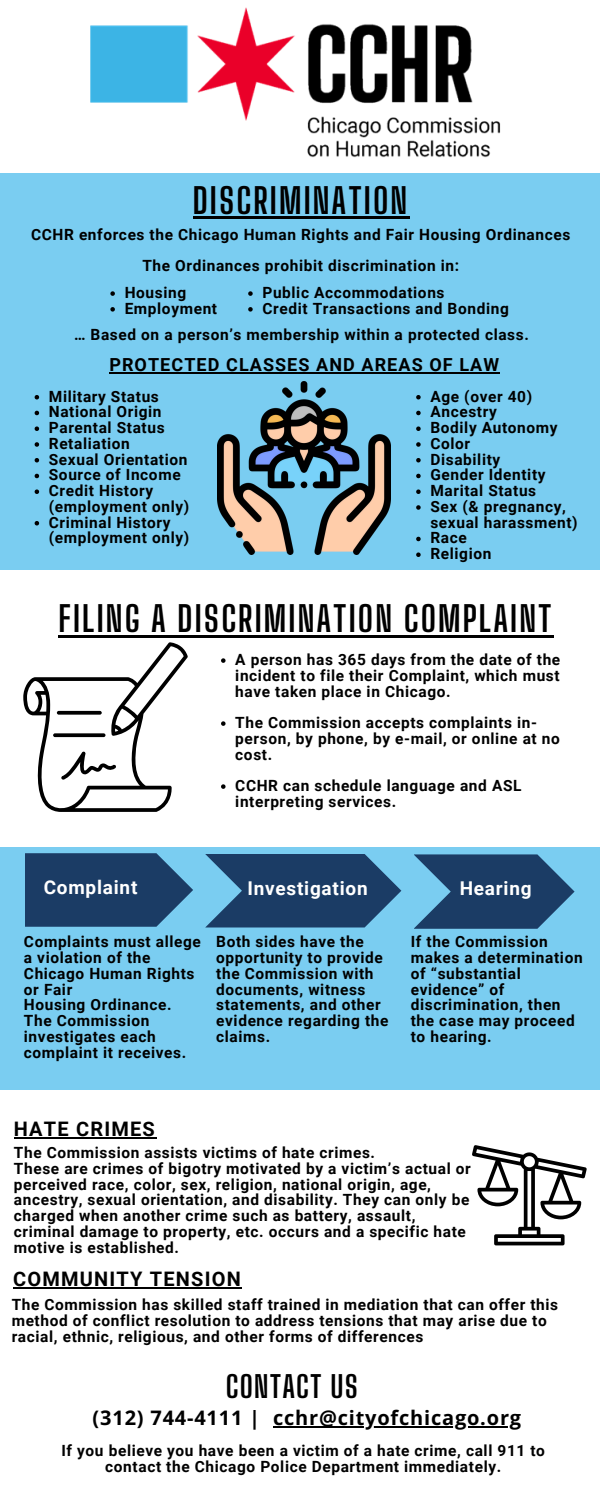
<style>
.page{position:relative;width:600px;height:1500px;background:#fff}
.page>*{position:absolute;margin:0;border:0;box-sizing:border-box;transform-origin:0 0}
.t1{font:700 35px "Big Shoulders Display";letter-spacing:.06em;color:#000}
.t2{font:700 30px "Big Shoulders Display";letter-spacing:.04em;color:#000}
.t3{font:700 20px "Open Sans";letter-spacing:.04em;color:#000}
.t4{font:700 20px "Roboto";letter-spacing:.06em;color:#010101}
.t5{font:700 19px "Roboto";letter-spacing:.04em;color:#fff}
.t6{font:700 18px "Roboto";letter-spacing:.06em;color:#000}
.t7{font:700 15.5px/15.8px "Roboto";letter-spacing:.04em;color:#000}
</style>
<div class="page">
<div style="left:0;top:173px;width:600px;height:397px;background:#7acdf1"></div>
<div style="left:0;top:847px;width:600px;height:242px;background:#7acdf1"></div>
<img style="left:90px;top:7px;width:411px;height:151px">
<img style="left:218px;top:382px;width:172px;height:172px">
<svg style="left:23px;top:642px;width:165px;height:170px"></svg>
<svg style="left:25px;top:853px;width:168px;height:74px;background:#254b74"></svg>
<svg style="left:205px;top:854px;width:196px;height:74px"></svg>
<svg style="left:414px;top:854px;width:160px;height:75px"></svg>
<svg style="left:472px;top:1145px;width:115px;height:100px"></svg>
<svg style="left:221px;top:658px;width:5px;height:5px"></svg>
<svg style="left:221px;top:721px;width:5px;height:5px"></svg>
<svg style="left:221px;top:784px;width:5px;height:5px"></svg>
<hr style="left:193px;top:216px;width:216px;height:3px;background:#000">
<hr style="left:58px;top:635px;width:346px;height:3px;background:#000">
<hr style="left:404px;top:635px;width:150px;height:3px;background:#000">
<hr style="left:14px;top:1137px;width:142px;height:2px;background:#010101">
<svg style="left:416px;top:395px;width:5px;height:4px"></svg>
<svg style="left:416px;top:411px;width:5px;height:4px"></svg>
<svg style="left:416px;top:426px;width:5px;height:5px"></svg>
<svg style="left:416px;top:442px;width:5px;height:5px"></svg>
<svg style="left:416px;top:458px;width:5px;height:4px"></svg>
<svg style="left:416px;top:474px;width:5px;height:4px"></svg>
<svg style="left:416px;top:489px;width:5px;height:5px"></svg>
<svg style="left:416px;top:505px;width:5px;height:5px"></svg>
<svg style="left:416px;top:537px;width:5px;height:4px"></svg>
<svg style="left:416px;top:552px;width:5px;height:5px"></svg>
<hr style="left:109px;top:373px;width:391px;height:1px;background:#000">
<svg style="left:35px;top:395px;width:4px;height:4px"></svg>
<svg style="left:35px;top:411px;width:4px;height:4px"></svg>
<svg style="left:35px;top:426px;width:4px;height:5px"></svg>
<svg style="left:35px;top:442px;width:4px;height:5px"></svg>
<svg style="left:35px;top:458px;width:4px;height:4px"></svg>
<svg style="left:35px;top:474px;width:4px;height:4px"></svg>
<svg style="left:35px;top:489px;width:4px;height:5px"></svg>
<svg style="left:35px;top:521px;width:4px;height:4px"></svg>
<svg style="left:110px;top:291px;width:5px;height:5px"></svg>
<svg style="left:110px;top:307px;width:5px;height:5px"></svg>
<svg style="left:248px;top:291px;width:5px;height:5px"></svg>
<svg style="left:248px;top:307px;width:5px;height:5px"></svg>
<hr style="left:13px;top:1287px;width:229px;height:2px;background:#010101">
<hr style="left:273px;top:1426px;width:249px;height:2px;background:#000">
<p class="t1" style="left:193px;top:180px;width:216px">DISCRIMINATION</p>
<p class="t7" style="left:31px;top:226px;width:541px">CCHR enforces the Chicago Human Rights and Fair Housing Ordinances</p>
<p class="t7" style="left:142px;top:258px;width:318px">The Ordinances prohibit discrimination in:</p>
<p class="t7" style="left:262px;top:285px;width:184px">Public Accommodations</p>
<p class="t7" style="left:262px;top:301px;width:248px">Credit Transactions and Bonding</p>
<h4 class="t7" style="left:74px;top:327px;width:456px">… Based on a person’s membership within a protected class.</h4>
<p class="t7" style="left:125px;top:285px;width:63px">Housing</p>
<p class="t7" style="left:125px;top:301px;width:94px">Employment</p>
<p class="t6" style="left:109px;top:354px;width:391px">PROTECTED CLASSES AND AREAS OF LAW</p>
<p class="t7" style="left:49px;top:389px;width:111px">Military Status</p>
<p class="t7" style="left:49px;top:404px;width:114px">National Origin</p>
<p class="t7" style="left:49px;top:420px;width:117px">Parental Status</p>
<p class="t7" style="left:49px;top:436px;width:83px">Retaliation</p>
<p class="t7" style="left:49px;top:452px;width:140px">Sexual Orientation</p>
<p class="t7" style="left:49px;top:467px;width:133px">Source of Income</p>
<p class="t7" style="left:49px;top:483px;width:142px">Credit History (employment only)</p>
<h1 class="t7" style="left:49px;top:515px;width:142px">Criminal History (employment only)</h1>
<p class="t7" style="left:430px;top:389px;width:103px">Age (over 40)</p>
<p class="t7" style="left:430px;top:404px;width:68px">Ancestry</p>
<p class="t7" style="left:430px;top:420px;width:129px">Bodily Autonomy</p>
<p class="t7" style="left:430px;top:436px;width:41px">Color</p>
<p class="t7" style="left:430px;top:452px;width:71px">Disability</p>
<p class="t7" style="left:430px;top:467px;width:117px">Gender Identity</p>
<p class="t7" style="left:430px;top:483px;width:107px">Marital Status</p>
<p class="t7" style="left:430px;top:499px;width:149px">Sex (&amp; pregnancy, sexual harassment)</p>
<p class="t7" style="left:430px;top:530px;width:38px">Race</p>
<p class="t7" style="left:430px;top:546px;width:63px">Religion</p>
<h5 class="t1" style="left:58px;top:598px;width:495px">FILING A DISCRIMINATION COMPLAINT</h5>
<h5 class="t7" style="left:235px;top:652px;width:326px;text-align:justify">A person has 365 days from the date of the incident to file their Complaint, which must have taken place in Chicago.</h5>
<h5 class="t7" style="left:235px;top:715px;width:326px">The Commission accepts complaints in&shy;person, by phone, by e-mail, or online at no cost.</h5>
<p class="t7" style="left:235px;top:778px;width:288px">CCHR can schedule language and ASL interpreting services.</p>
<h5 class="t5" style="left:44px;top:876px;width:95px">Complaint</h5>
<h4 class="t5" style="left:247px;top:877px;width:122px">Investigation</h4>
<h4 class="t5" style="left:460px;top:878px;width:73px">Hearing</h4>
<h5 class="t7" style="left:24px;top:934px;width:179px">Complaints must allege a violation of the<br>Chicago Human Rights or Fair<br>Housing Ordinance.<br>The Commission investigates each complaint it receives.</h5>
<h5 class="t7" style="left:216px;top:934px;width:174px">Both sides have the opportunity to provide the Commission with documents, witness statements, and other evidence regarding the claims.</h5>
<h3 class="t7" style="left:411px;top:934px;width:173px">If the Commission makes a determination of “substantial evidence” of discrimination, then the case may proceed to hearing.</h3>
<p class="t4" style="left:14px;top:1117px;width:142px">HATE CRIMES</p>
<h3 class="t7" style="left:14px;top:1145px;width:458px">The Commission assists victims of hate crimes.<br>These are crimes of bigotry motivated by a victim’s actual or perceived race, color, sex, religion, national origin, age, ancestry, sexual orientation, and disability. They can only be charged when another crime such as battery, assault, criminal damage to property, etc. occurs and a specific hate motive is established.</h3>
<p class="t4" style="left:13px;top:1267px;width:229px">COMMUNITY TENSION</p>
<h5 class="t7" style="left:12px;top:1297px;width:548px">The Commission has skilled staff trained in mediation that can offer this method of conflict resolution to address tensions that may arise due to racial, ethnic, religious, and other forms of differences</h5>
<h4 class="t2" style="left:226px;top:1369px;width:133px">CONTACT US</h4>
<h5 class="t3" style="left:93px;top:1404px;width:169px">(312) 744-4111 |</h5>
<h2 class="t3" style="left:273px;top:1404px;width:250px">cchr@cityofchicago.org</h2>
<h3 class="t7" style="left:62px;top:1443px;width:485px;text-align:center">If you believe you have been a victim of a hate crime, call 911 to contact the Chicago Police Department immediately.</h3>
</div>
